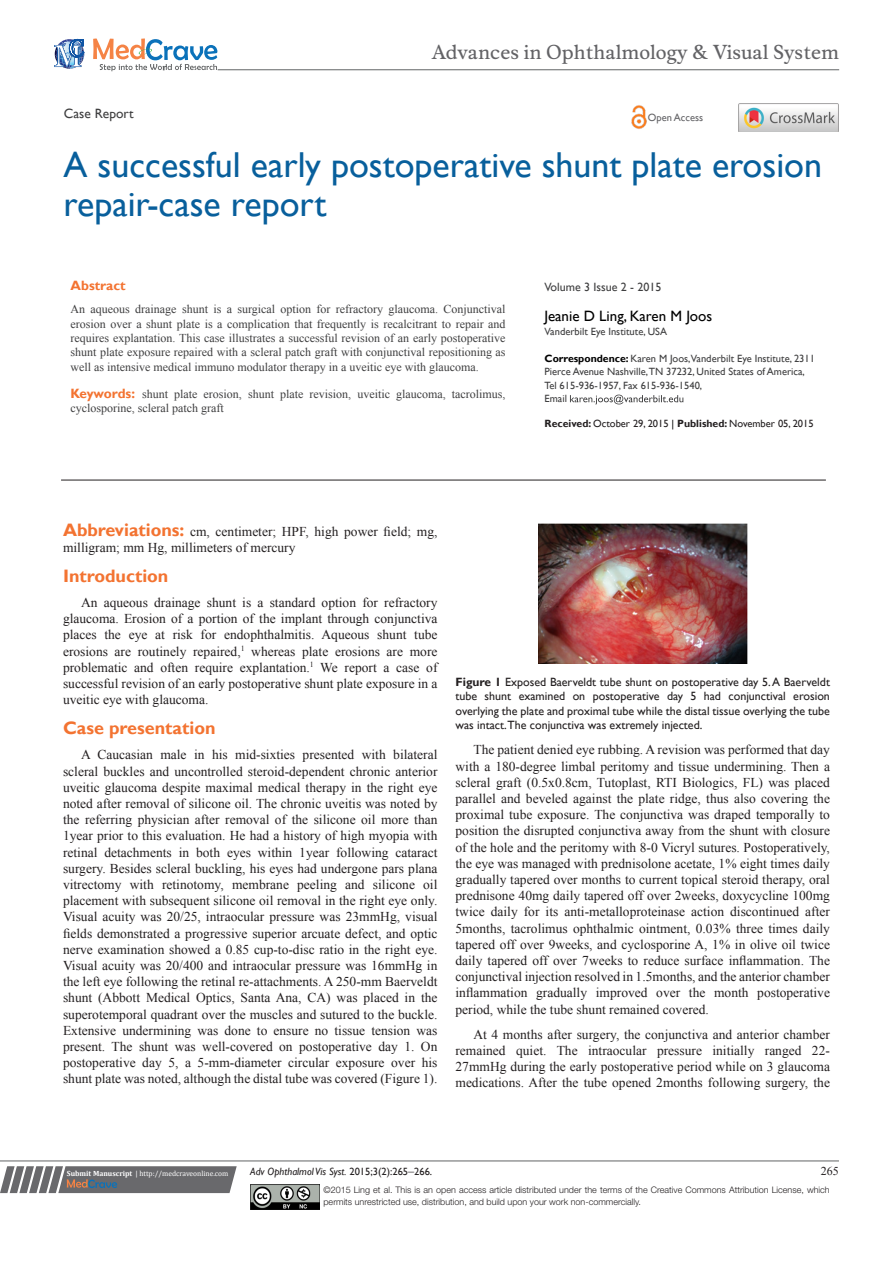
<style>
.page{position:relative;width:893px;height:1263px;background:#fff}
.page>*{position:absolute;margin:0;border:0;box-sizing:border-box;transform-origin:0 0}
.t1{font:36px/39px "Gill Sans";color:#085f9c}
.t2{font:18.6px "Musee";color:#636366}
.List_Paragraph{font:700 18px "Gill Sans";color:#f37331}
.t3{font:15px "Gill Sans";color:#000}
.List_Paragraph-2{font:13.5px/16.2px "Times New Roman";color:#231f20;text-align:justify}
.t4{font:13.5px "Gill Sans";color:#3e3e3f}
.t5{font:700 13.5px "Gill Sans";color:#f37331}
.t6{font:12px/14.4px "Times New Roman";color:#3e3e3f;text-align:justify}
.t7{font:12px/14.4px "Gill Sans";color:#231f20;text-align:justify}
.t8{font:12px "Gill Sans";color:#3e3e3f}
.t9{font:12px "Times New Roman";color:#231f20}
.t10{font:10.5px/13.5px "Gill Sans";color:#3e3e3f}
.t11{font:10.5px "Gill Sans";color:#231f20}
.t12{font:italic 10.5px "Gill Sans";color:#231f20}
.t13{font:10.5px "Gill Sans";color:#636366}
.t14{font:300 9px/12px "Helvetica Neue LT Std";color:#231f20}
.t15{font:7.5px "Cambria";color:#fff}
.s1{font-family:"Gill Sans";font-weight:700;font-size:13.5px;color:#f37331}
.s2{font-weight:700;color:#000}
.s3{font-weight:700}
.s4{color:#000}
.s5{font-family:"Gill Sans";font-weight:700;font-size:18px;color:#f37331}
.s6{font-style:normal}
.s7{font-family:"Times New Roman";font-style:normal;font-size:12px}
</style>
<div class="page">
<svg style="left:0;top:1166px;width:237px;height:27px;background:#78787a"></svg>
<hr style="left:0;top:1161px;width:839px;height:1px;background:#626465">
<hr style="left:61px;top:480px;width:765px;height:1px;background:#231f20">
<img style="left:250px;top:1185px;width:69px;height:24px">
<svg style="left:570px;top:395px;width:113px;height:10px"></svg>
<svg style="left:54px;top:39px;width:30px;height:30px"></svg>
<svg style="left:93px;top:38px;width:124px;height:33px"></svg>
<hr style="left:218px;top:70px;width:621px;height:1px;background:#626465">
<img style="left:631px;top:105px;width:16px;height:24px">
<img style="left:739px;top:104px;width:99px;height:28px">
<img style="left:538px;top:523px;width:209px;height:140px">
<p class="t2" style="left:431px;top:41px;width:409px">Advances in Ophthalmology &amp; Visual System</p>
<p class="t4" style="left:64px;top:105px;width:71px">Case Report</p>
<p class="t13" style="left:648px;top:112px;width:57px">Open Access</p>
<p class="t1" style="left:64px;top:146px;width:760px">A successful early postoperative shunt plate erosion repair-case report</p>
<p class="t5" style="left:71px;top:277px;width:57px">Abstract</p>
<p class="t6" style="left:71px;top:302px;width:437px">An aqueous drainage shunt is a surgical option for refractory glaucoma. Conjunctival erosion over a shunt plate is a complication that frequently is recalcitrant to repair and requires explantation. This case illustrates a successful revision of an early postoperative shunt plate exposure repaired with a scleral patch graft with conjunctival repositioning as well as intensive medical immuno modulator therapy in a uveitic eye with glaucoma.</p>
<p class="t6" style="left:71px;top:386px;width:437px"><span class="s1">Keywords:</span> shunt plate erosion, shunt plate revision, uveitic glaucoma, tacrolimus, cyclosporine, scleral patch graft</p>
<p class="t8" style="left:545px;top:280px;width:118px">Volume 3 Issue 2 - 2015</p>
<p class="t3" style="left:545px;top:307px;width:169px">Jeanie D Ling, Karen M Joos</p>
<p class="t10" style="left:545px;top:325px;width:124px">Vanderbilt Eye Institute, USA</p>
<p class="t10" style="left:545px;top:352px;width:272px"><span class="s2">Correspondence:</span> Karen M Joos,Vanderbilt Eye Institute, 2311<br>Pierce Avenue Nashville,TN 37232, United States of America,</p>
<p class="t10" style="left:545px;top:379px;width:159px">Tel 615-936-1957, Fax 615-936-1540,</p>
<p class="t10" style="left:545px;top:392px;width:24px">Email</p>
<p class="t11" style="left:545px;top:418px;width:271px"><span class="s3">Received:</span> October 29, 2015 <span class="s4">|</span> <span class="s3">Published:</span> November 05, 2015</p>
<p class="List_Paragraph-2" style="left:63px;top:523px;width:376px"><span class="s5">Abbreviations:</span> cm, centimeter; HPF, high power field; mg, milligram; mm Hg, millimeters of mercury</p>
<p class="List_Paragraph" style="left:63px;top:565px;width:107px">Introduction</p>
<p class="List_Paragraph-2" style="left:63px;top:594px;width:376px;text-indent:18px">An aqueous drainage shunt is a standard option for refractory glaucoma. Erosion of a portion of the implant through conjunctiva places the eye at risk for endophthalmitis. Aqueous shunt tube erosions are routinely repaired,<sup>1</sup> whereas plate erosions are more problematic and often require explantation.<sup>1</sup> We report a case of successful revision of an early postoperative shunt plate exposure in a uveitic eye with glaucoma.</p>
<p class="List_Paragraph" style="left:63px;top:717px;width:154px">Case presentation</p>
<p class="List_Paragraph-2" style="left:63px;top:747px;width:376px;text-indent:18px">A Caucasian male in his mid-sixties presented with bilateral scleral buckles and uncontrolled steroid-dependent chronic anterior uveitic glaucoma despite maximal medical therapy in the right eye noted after removal of silicone oil. The chronic uveitis was noted by the referring physician after removal of the silicone oil more than 1year prior to this evaluation. He had a history of high myopia with retinal detachments in both eyes within 1year following cataract surgery. Besides scleral buckling, his eyes had undergone pars plana vitrectomy with retinotomy, membrane peeling and silicone oil placement with subsequent silicone oil removal in the right eye only.<br>Visual acuity was 20/25, intraocular pressure was 23mmHg, visual fields demonstrated a progressive superior arcuate defect, and optic nerve examination showed a 0.85 cup-to-disc ratio in the right eye.<br>Visual acuity was 20/400 and intraocular pressure was 16mmHg in the left eye following the retinal re-attachments. A 250-mm Baerveldt shunt (Abbott Medical Optics, Santa Ana, CA) was placed in the superotemporal quadrant over the muscles and sutured to the buckle.<br>Extensive undermining was done to ensure no tissue tension was present. The shunt was well-covered on postoperative day 1. On postoperative day 5, a 5-mm-diameter circular exposure over his shunt plate was noted, although the distal tube was covered (Figure 1).</p>
<p class="t7" style="left:455px;top:675px;width:376px"><span class="s3">Figure 1</span> Exposed Baerveldt tube shunt on postoperative day 5. A Baerveldt tube shunt examined on postoperative day 5 had conjunctival erosion overlying the plate and proximal tube while the distal tissue overlying the tube was intact.The conjunctiva was extremely injected.</p>
<p class="List_Paragraph-2" style="left:455px;top:741px;width:376px;text-indent:18px">The patient denied eye rubbing. A revision was performed that day with a 180-degree limbal peritomy and tissue undermining. Then a scleral graft (0.5x0.8cm, Tutoplast, RTI Biologics, FL) was placed parallel and beveled against the plate ridge, thus also covering the proximal tube exposure. The conjunctiva was draped temporally to position the disrupted conjunctiva away from the shunt with closure of the hole and the peritomy with 8-0 Vicryl sutures. Postoperatively, the eye was managed with prednisolone acetate, 1% eight times daily gradually tapered over months to current topical steroid therapy, oral prednisone 40mg daily tapered off over 2weeks, doxycycline 100mg twice daily for its anti-metalloproteinase action discontinued after 5months, tacrolimus ophthalmic ointment, 0.03% three times daily tapered off over 9weeks, and cyclosporine A, 1% in olive oil twice daily tapered off over 7weeks to reduce surface inflammation. The conjunctival injection resolved in 1.5months, and the anterior chamber inflammation gradually improved over the month postoperative period, while the tube shunt remained covered.</p>
<p class="List_Paragraph-2" style="left:455px;top:1026px;width:376px;text-indent:18px">At 4 months after surgery, the conjunctiva and anterior chamber remained quiet. The intraocular pressure initially ranged 22- 27mmHg during the early postoperative period while on 3 glaucoma medications. After the tube opened 2months following surgery, the</p>
<p class="t15" style="left:67px;top:1169px;width:163px"><span class="s3">Submit Manuscript</span> | http://medcraveonline.com</p>
<p class="t12" style="left:250px;top:1165px;width:183px">Adv Ophthalmol Vis Syst. <span class="s6">2015;3(2):265</span><span class="s7">‒</span><span class="s6">266.</span></p>
<p class="t9" style="left:821px;top:1163px;width:19px">265</p>
<p class="t14" style="left:323px;top:1183px;width:508px">©2015 Ling et al. This is an open access article distributed under the terms of the Creative Commons Attribution License, which permits unrestricted use, distribution, and build upon your work non-commercially.</p>
</div>
